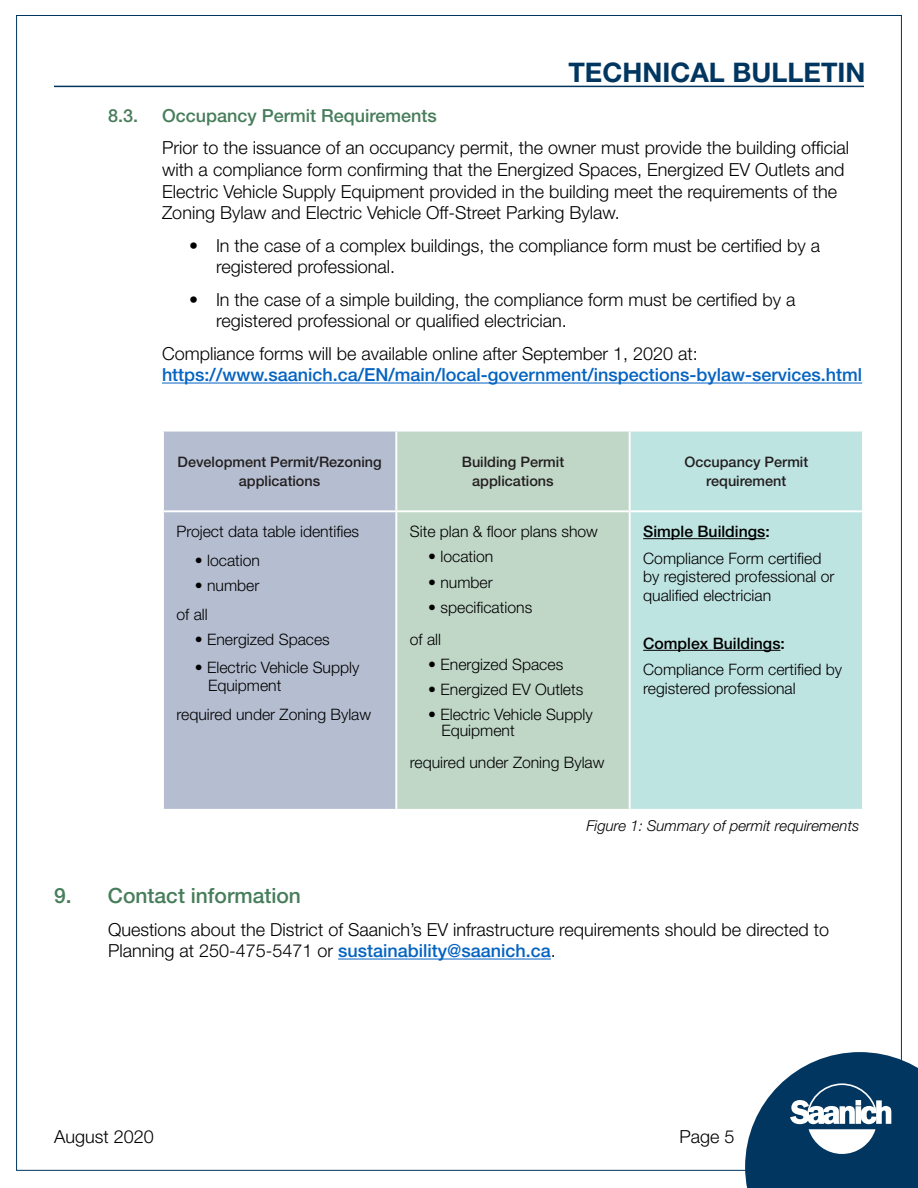
<style>
.page{position:relative;width:918px;height:1188px;background:#fff}
.page>*{position:absolute;margin:0;border:0;box-sizing:border-box;transform-origin:0 0}
.t1{font:700 27px "Helvetica Neue";color:#003660}
.t2{font:500 21px "Helvetica Neue";color:#477d5b}
.t3{font:300 18px/21.6px "Helvetica Neue";color:#000}
.t4{font:500 18px "Helvetica Neue";color:#0563c1}
.t5{font:500 18px "Helvetica Neue";color:#477d5b}
.t6{font:300 15.75px/18.9px "Helvetica Neue";color:#000}
.t7{font:500 15.75px "Helvetica Neue";color:#000}
.t8{font:italic 300 15px "Helvetica Neue";color:#000}
.t9{font:500 14.4px/19.8px "Helvetica Neue";color:#231f20;text-align:center}
.s1{font-weight:500;color:#0563c1}
</style>
<div class="page">
<hr style="left:162px;top:383px;width:700px;height:1px;background:#0563c1">
<hr style="left:338px;top:959px;width:213px;height:1px;background:#0563c1">
<hr style="left:54px;top:86px;width:810px;height:1px;background:#003660">
<svg style="left:745px;top:1052px;width:173px;height:136px"></svg>
<div style="left:164px;top:432px;width:231px;height:377px;background:#b5bed1"></div>
<div style="left:396px;top:431px;width:234px;height:80px;background:#c0d7c7"></div>
<div style="left:631px;top:432px;width:231px;height:377px;background:#bee4e2"></div>
<div style="left:396px;top:511px;width:234px;height:299px;background:#c0d7c7"></div>
<hr style="left:396px;top:430px;width:234px;height:2px;background:#fff">
<hr style="left:395px;top:432px;width:2px;height:78px;background:#fff">
<hr style="left:629px;top:432px;width:2px;height:78px;background:#fff">
<hr style="left:162px;top:510px;width:234px;height:2px;background:#fff">
<hr style="left:396px;top:510px;width:234px;height:2px;background:#fff">
<hr style="left:395px;top:512px;width:2px;height:297px;background:#fff">
<hr style="left:630px;top:510px;width:234px;height:2px;background:#fff">
<hr style="left:629px;top:512px;width:2px;height:297px;background:#fff">
<hr style="left:396px;top:809px;width:234px;height:2px;background:#fff">
<hr style="left:643px;top:538px;width:122px;height:1px;background:#000">
<hr style="left:643px;top:650px;width:138px;height:1px;background:#000">
<h1 class="t1" style="left:569px;top:55px;width:298px">TECHNICAL BULLETIN</h1>
<p class="t5" style="left:108px;top:105px;width:32px">8.3.</p>
<p class="t5" style="left:162px;top:105px;width:276px">Occupancy Permit Requirements</p>
<p class="t3" style="left:162px;top:137px;width:689px">Prior to the issuance of an occupancy permit, the owner must provide the building official with a compliance form confirming that the Energized Spaces, Energized EV Outlets and Electric Vehicle Supply Equipment provided in the building meet the requirements of the Zoning Bylaw and Electric Vehicle Off-Street Parking Bylaw.</p>
<p class="t3" style="left:216px;top:234px;width:606px;text-indent:-27px">• In the case of a complex buildings, the compliance form must be certified by a registered professional.</p>
<p class="t3" style="left:216px;top:288px;width:581px;text-indent:-27px">• In the case of a simple building, the compliance form must be certified by a registered professional or qualified electrician.</p>
<p class="t3" style="left:162px;top:342px;width:537px">Compliance forms will be available online after September 1, 2020 at:</p>
<p class="t4" style="left:162px;top:364px;width:702px">https://www.saanich.ca/EN/main/local-government/inspections-bylaw-services.html</p>
<p class="t9" style="left:178px;top:452px;width:206px">Development Permit/Rezoning applications</p>
<p class="t9" style="left:462px;top:452px;width:104px">Building Permit applications</p>
<p class="t9" style="left:684px;top:452px;width:125px">Occupancy Permit requirement</p>
<p class="t6" style="left:176px;top:522px;width:184px">Project data table identifies</p>
<p class="t6" style="left:195px;top:550px;width:67px">• location</p>
<p class="t6" style="left:176px;top:570px;width:84px;line-height:29.2px;text-indent:18px">• number of all</p>
<p class="t6" style="left:195px;top:630px;width:137px">• Energized Spaces</p>
<p class="t6" style="left:208px;top:658px;width:153px;line-height:18px;text-indent:-13px">• Electric Vehicle Supply<br>Equipment</p>
<p class="t6" style="left:176px;top:705px;width:196px">required under Zoning Bylaw</p>
<p class="t7" style="left:643px;top:522px;width:128px">Simple Buildings:</p>
<p class="t6" style="left:643px;top:548px;width:193px">Compliance Form certified by registered professional or qualified electrician</p>
<p class="t7" style="left:643px;top:634px;width:143px">Complex Buildings:</p>
<p class="t6" style="left:643px;top:660px;width:201px">Compliance Form certified by registered professional</p>
<p class="t6" style="left:410px;top:522px;width:190px">Site plan &amp; floor plans show</p>
<p class="t6" style="left:428px;top:547px;width:67px">• location</p>
<p class="t6" style="left:428px;top:572px;width:66px">• number</p>
<p class="t6" style="left:410px;top:591px;width:124px;line-height:31.5px;text-indent:18px">• specifications of all</p>
<p class="t6" style="left:428px;top:654px;width:137px">• Energized Spaces</p>
<p class="t6" style="left:428px;top:680px;width:157px">• Energized EV Outlets</p>
<p class="t6" style="left:441px;top:706px;width:153px;line-height:15.8px;text-indent:-13px">• Electric Vehicle Supply<br>Equipment</p>
<p class="t6" style="left:410px;top:752px;width:196px">required under Zoning Bylaw</p>
<p class="t8" style="left:587px;top:816px;width:274px">Figure 1: Summary of permit requirements</p>
<p class="t2" style="left:54px;top:883px;width:248px">9. Contact information</p>
<p class="t3" style="left:108px;top:918px;width:723px">Questions about the District of Saanich’s EV infrastructure requirements should be directed to<br>Planning at 250-475-5471 or <span class="s1">sustainability@saanich.ca</span>.</p>
<p class="t3" style="left:54px;top:1126px;width:101px">August 2020</p>
<p class="t3" style="left:679px;top:1126px;width:57px">Page 5</p>
</div>
